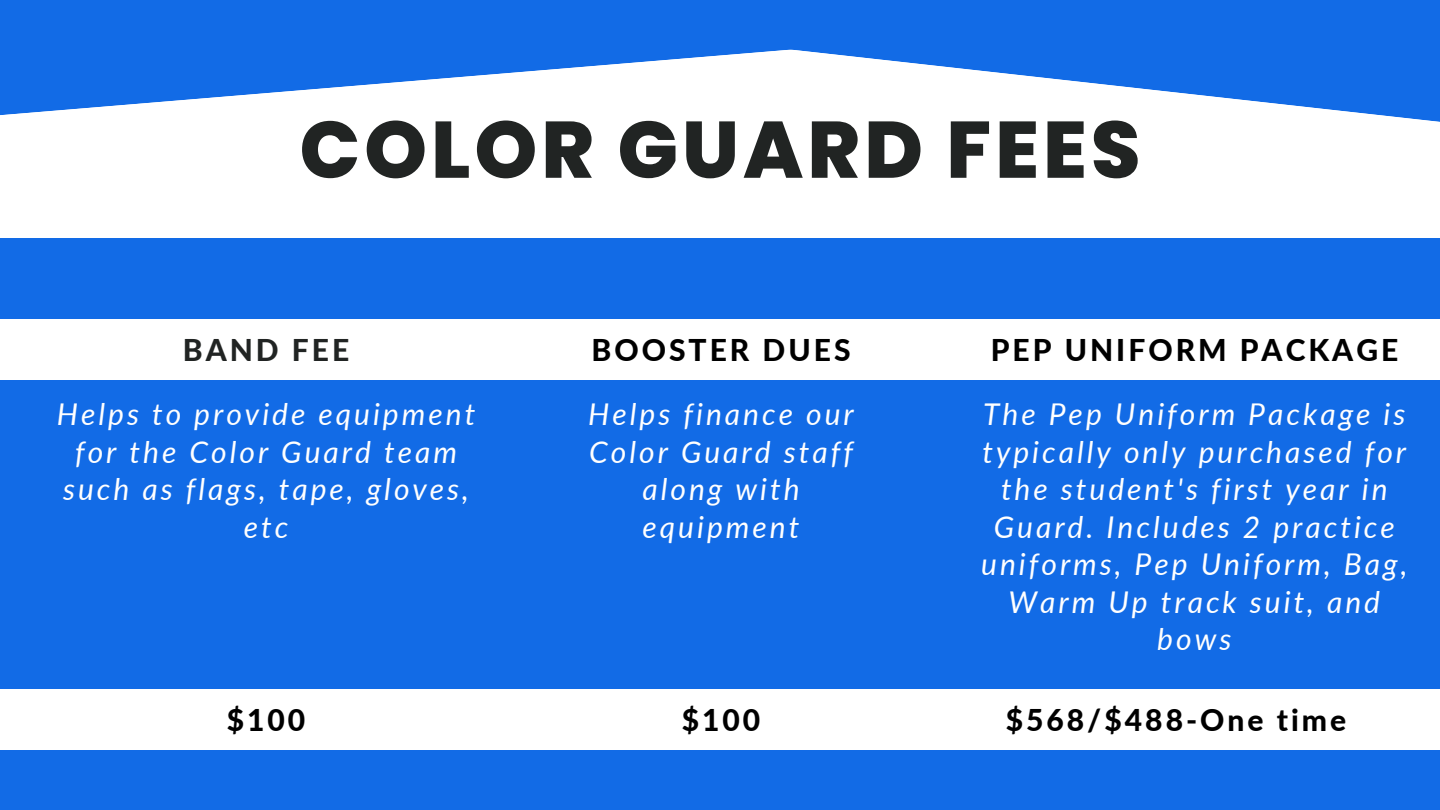
<style>
.page{position:relative;width:1440px;height:810px;background:#fff}
.page>*{position:absolute;margin:0;border:0;box-sizing:border-box;transform-origin:0 0}
.t1{font:800 80px "Poppins";letter-spacing:.05em;color:#212423}
.t2{font:italic 30px/37.5px "Lato";letter-spacing:.1em;color:#fff;text-align:center}
.t3{font:800 30px "Lato";letter-spacing:.1em;color:#000}
.t4{font:800 30px "Lato";letter-spacing:.1em;color:#212423}
</style>
<div class="page">
<div style="left:0;top:238px;width:1440px;height:572px;background:#126be6"></div>
<div style="left:0;top:319px;width:1440px;height:61px;background:#fff"></div>
<svg style="left:1143px;top:0;width:297px;height:122px;background:#337fe9"></svg>
<svg style="left:0;top:0;width:1143px;height:115px;fill:#126be6"></svg>
<div style="left:0;top:690px;width:1440px;height:60px;background:#fff"></div>
<p class="t1" style="left:300px;top:94px;width:842px">COLOR GUARD FEES</p>
<p class="t4" style="left:183px;top:331px;width:168px">BAND FEE</p>
<p class="t3" style="left:592px;top:331px;width:260px">BOOSTER DUES</p>
<p class="t3" style="left:991px;top:331px;width:409px">PEP UNIFORM PACKAGE</p>
<p class="t2" style="left:57px;top:395px;width:420px">Helps to provide equipment for the Color Guard team such as flags, tape, gloves, etc</p>
<p class="t2" style="left:588px;top:395px;width:267px">Helps finance our<br>Color Guard staff along with equipment</p>
<p class="t2" style="left:981px;top:395px;width:428px">The Pep Uniform Package is typically only purchased for the student's first year in<br>Guard. Includes 2 practice uniforms, Pep Uniform, Bag,<br>Warm Up track suit, and bows</p>
<p class="t3" style="left:227px;top:701px;width:80px">$100</p>
<p class="t3" style="left:682px;top:701px;width:80px">$100</p>
<p class="t3" style="left:1006px;top:701px;width:342px">$568/$488-One time</p>
</div>
